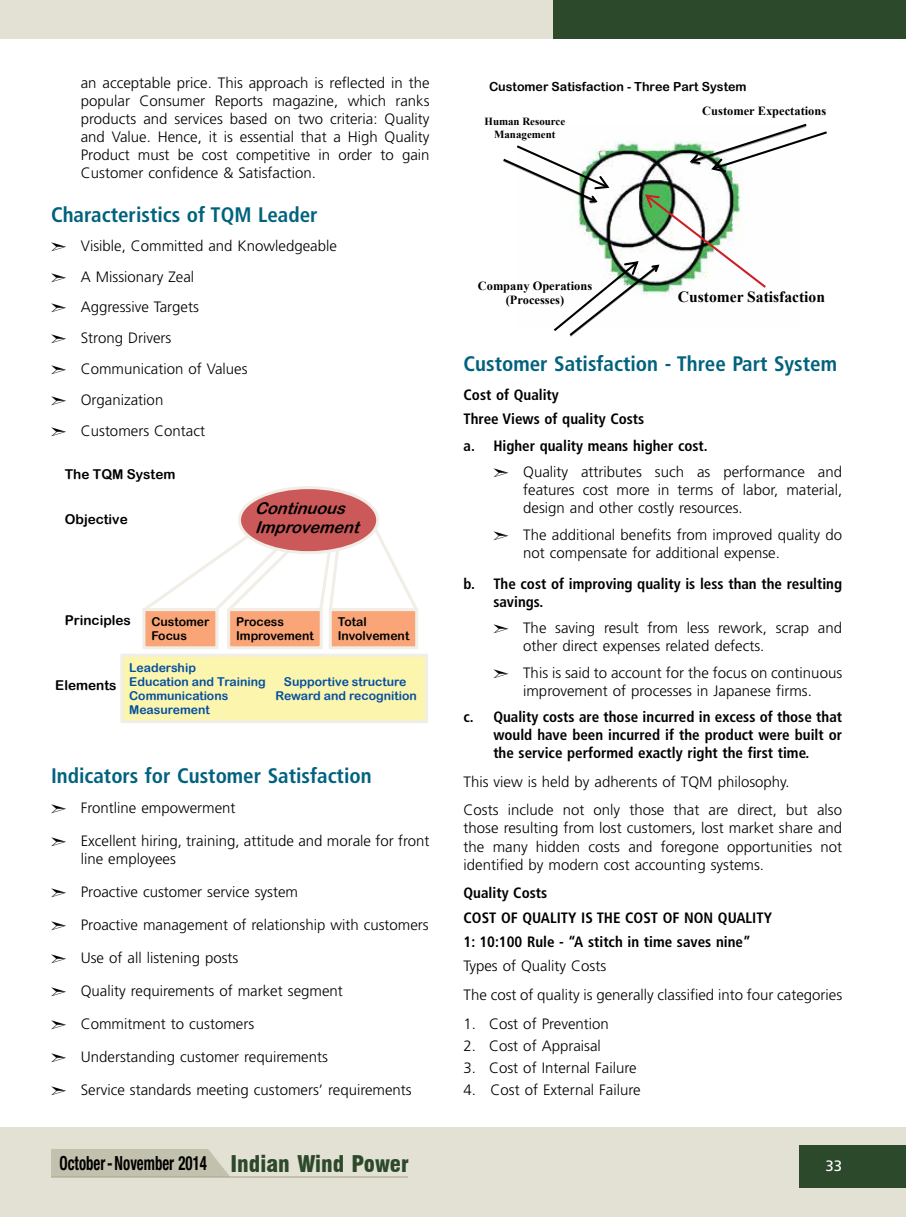
<style>
.page{position:relative;width:906px;height:1217px;background:#fff}
.page>*{position:absolute;margin:0;border:0;box-sizing:border-box;transform-origin:0 0}
.t1{font:700 condensed 21px "Frutiger LT Std";color:#00627d}
.t2{font:700 condensed 19.5px "Helvetica Neue LT Pro";color:#000;scale:.76 1}
.t3{font:italic 16.2px/18.9px "Arial Rounded MT Bold";color:#000}
.t4{font:700 15.6px "Times New Roman";color:#000}
.t5{font:300 15px/18px "Frutiger LT Std";color:#000}
.t6{font:700 condensed 15px/24.3px "Frutiger LT Std";color:#000}
.t7{font:15px "Frutiger LT Std";color:#fff}
.t8{font:13.65px "Arial Rounded MT Bold";color:#000}
.t9{font:700 12.45px/14.9px "Times New Roman";color:#000;text-align:center}
.t10{font:12.45px "Arial Rounded MT Bold";color:#000}
.t11{font:12.15px/14.1px "Arial Rounded MT Bold";color:#034f9f}
.t12{font:12.15px/14.1px "Arial Rounded MT Bold";color:#000}
.t13{font:700 10.95px/13px "Times New Roman";color:#000;text-align:center}
.s1{font-family:"Swiss 721 BT";font-weight:900;font-size:22.5px;color:#2d492c}
</style>
<div class="page">
<div style="left:553px;top:0;width:353px;height:38px;background:#2d492c"></div>
<div style="left:0;top:0;width:553px;height:38px;background:#e3e0d4"></div>
<div style="left:0;top:1127px;width:906px;height:89px;background:#e3e0d4"></div>
<hr style="left:0;top:0;width:1px;height:38px;background:#2d492c">
<div style="left:799px;top:1144px;width:107px;height:43px;background:#2d492c"></div>
<div style="left:51px;top:1149px;width:178px;height:27px;background:#c2c1ae"></div>
<hr style="left:51px;top:1176px;width:357px;height:1px;background:#a2a389">
<div style="left:239px;top:487px;width:139px;height:66px;background:#cc5959;border:1px solid #f0eee6;border-radius:50%"></div>
<div style="left:238px;top:486px;width:141px;height:68px;border:3px solid #f0eee6;border-radius:50%"></div>
<div style="left:144px;top:609px;width:73px;height:38px;background:#f9a577"></div>
<div style="left:142px;top:608px;width:76px;height:41px;border:3px solid #f0eee6"></div>
<div style="left:229px;top:609px;width:92px;height:38px;background:#f9a577"></div>
<div style="left:227px;top:608px;width:96px;height:41px;border:3px solid #f0eee6"></div>
<div style="left:330px;top:609px;width:87px;height:38px;background:#f9a577"></div>
<div style="left:329px;top:608px;width:89px;height:41px;border:3px solid #f0eee6"></div>
<div style="left:122px;top:655px;width:304px;height:66px;background:#fbf5ae"></div>
<div style="left:120px;top:653px;width:308px;height:70px;border:3px solid #f0eee6"></div>
<svg style="left:142px;top:532px;width:150px;height:82px"></svg>
<svg style="left:371px;top:524px;width:47px;height:90px"></svg>
<svg style="left:317px;top:546px;width:24px;height:67px"></svg>
<svg style="left:503px;top:123px;width:324px;height:214px"></svg>
<p class="t5" style="left:81px;top:74px;width:350px;text-align:justify">an acceptable price. This approach is reflected in the popular Consumer Reports magazine, which ranks products and services based on two criteria: Quality and Value. Hence, it is essential that a High Quality Product must be cost competitive in order to gain Customer confidence &amp; Satisfaction.</p>
<h1 class="t1" style="left:51px;top:202px;width:268px">Characteristics of TQM Leader</h1>
<p class="t5" style="left:81px;top:230px;width:257px;line-height:30.8px">Visible, Committed and Knowledgeable<br>A Missionary Zeal<br>Aggressive Targets<br>Strong Drivers<br>Communication of Values<br>Organization<br>Customers Contact</p>
<p class="t8" style="left:65px;top:466px;width:112px">The TQM System</p>
<p class="t8" style="left:65px;top:511px;width:64px">Objective</p>
<p class="t3" style="left:255px;top:499px;width:111px">Continuous<br>Improvement</p>
<p class="t8" style="left:65px;top:611px;width:68px">Principles</p>
<p class="t12" style="left:151px;top:614px;width:60px">Customer<br>Focus</p>
<p class="t12" style="left:236px;top:614px;width:79px">Process<br>Improvement</p>
<p class="t12" style="left:338px;top:614px;width:73px">Total<br>Involvement</p>
<p class="t8" style="left:55px;top:676px;width:63px">Elements</p>
<p class="t11" style="left:129px;top:660px;width:138px">Leadership<br>Education and Training</p>
<p class="t11" style="left:129px;top:688px;width:101px">Communications</p>
<p class="t11" style="left:129px;top:702px;width:82px">Measurement</p>
<p class="t11" style="left:276px;top:674px;width:143px;text-align:center">Supportive structure<br>Reward and recognition</p>
<h1 class="t1" style="left:51px;top:762px;width:322px">Indicators for Customer Satisfaction</h1>
<p class="t5" style="left:81px;top:791px;width:350px;line-height:32.8px">Frontline empowerment<br>Excellent hiring, training, attitude and morale for front</p>
<p class="t5" style="left:81px;top:842px;width:349px;line-height:32.8px">line employees<br>Proactive customer service system<br>Proactive management of relationship with customers Use of all listening posts<br>Quality requirements of market segment Commitment to customers<br>Understanding customer requirements<br>Service standards meeting customers’ requirements</p>
<p class="t10" style="left:489px;top:79px;width:259px">Customer Satisfaction - Three Part System</p>
<p class="t13" style="left:484px;top:114px;width:82px">Human Resource<br>Management</p>
<p class="t9" style="left:702px;top:103px;width:125px">Customer Expectations</p>
<p class="t9" style="left:478px;top:277px;width:116px">Company Operations (Processes)</p>
<p class="t4" style="left:678px;top:286px;width:149px">Customer Satisfaction</p>
<h1 class="t1" style="left:463px;top:351px;width:375px">Customer Satisfaction - Three Part System</h1>
<p class="t6" style="left:463px;top:382px;width:182px">Cost of Quality<br>Three Views of quality Costs</p>
<p class="t6" style="left:463px;top:433px;width:246px">a. Higher quality means higher cost.</p>
<p class="t5" style="left:523px;top:463px;width:320px;text-align:justify">Quality attributes such as performance and features cost more in terms of labor, material, design and other costly resources.</p>
<p class="t5" style="left:523px;top:525px;width:320px">The additional benefits from improved quality do not compensate for additional expense.</p>
<p class="t6" style="left:493px;top:574px;width:350px;line-height:18px;text-indent:-30px">b. The cost of improving quality is less than the resulting savings.</p>
<p class="t5" style="left:523px;top:619px;width:320px">The saving result from less rework, scrap and other direct expenses related defects.</p>
<p class="t5" style="left:523px;top:663px;width:320px">This is said to account for the focus on continuous improvement of processes in Japanese firms.</p>
<p class="t6" style="left:493px;top:707px;width:350px;line-height:18px;text-align:justify;text-indent:-30px">c. Quality costs are those incurred in excess of those that would have been incurred if the product were built or the service performed exactly right the first time.</p>
<p class="t5" style="left:463px;top:767px;width:380px;line-height:28.7px">This view is held by adherents of TQM philosophy.<br>Costs include not only those that are direct, but also</p>
<p class="t5" style="left:463px;top:819px;width:380px;text-align:justify">those resulting from lost customers, lost market share and the many hidden costs and foregone opportunities not identified by modern cost accounting systems.</p>
<p class="t6" style="left:463px;top:880px;width:310px">Quality Costs<br>COST OF QUALITY IS THE COST OF NON QUALITY<br>1: 10:100 Rule - “A stitch in time saves nine”</p>
<p class="t5" style="left:463px;top:951px;width:380px;line-height:28.7px">Types of Quality Costs<br>The cost of quality is generally classified into four categories</p>
<p class="t5" style="left:463px;top:1014px;width:147px">1. Cost of Prevention</p>
<p class="t5" style="left:463px;top:1036px;width:139px">2. Cost of Appraisal</p>
<p class="t5" style="left:463px;top:1058px;width:175px">3. Cost of Internal Failure</p>
<p class="t5" style="left:463px;top:1081px;width:179px">4. Cost of External Failure</p>
<h2 class="t2" style="left:60px;top:1150px;width:461px">October-November 2014 <span class="s1">Indian Wind Power</span></h2>
<p class="t7" style="left:825px;top:1156px;width:18px">33</p>
</div>
